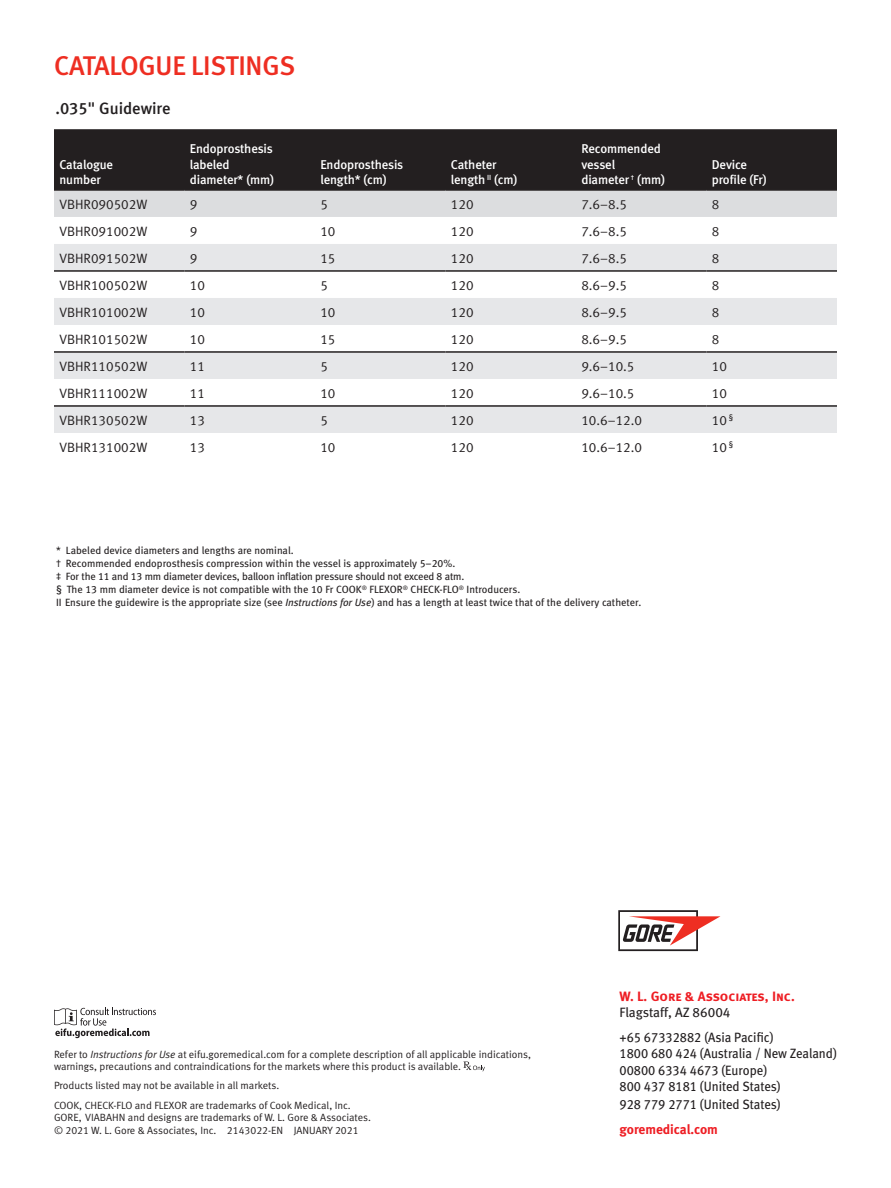
<style>
.page{position:relative;width:891px;height:1188px;background:#fff}
.page>*{position:absolute;margin:0;border:0;box-sizing:border-box;transform-origin:0 0}
.t1{font:27px "Meta Medium LF";letter-spacing:-.01em;color:#ee2e22}
.t2{font:16.5px "Meta Medium LF";color:#231f20}
.Table_Text{font:13.5px "Meta Normal LF";color:#231f20}
.t3{font:13.5px/16.2px "Meta Book LF";color:#231f20;scale:.95 1}
.t4{font:13.5px/16.2px "Meta Bold LF Caps";letter-spacing:-.005em;color:#ee1d23}
.t5{font:13.5px "Meta Bold LF";color:#ee1d23}
.Table_Headers{font:12.75px/15.3px "Meta Medium LF";letter-spacing:-.01em;color:#fff}
.t6{font:10.5px "Meta Book LF";color:#231f20}
.t7{font:10.5px/12.6px "Meta Normal LF";color:#231f20}
.s1{font-family:"Meta Normal LF"}
.s2{font-style:italic}
.s3{font-family:"Meta Book LF";color:#231f20}
</style>
<div class="page">
<div style="left:54px;top:129px;width:783px;height:60px;background:#231f20"></div>
<div style="left:54px;top:191px;width:783px;height:26px;background:#dcdddf"></div>
<svg style="left:54px;top:244px;width:783px;height:135px;fill:#e6e7e9"></svg>
<svg style="left:54px;top:272px;width:783px;height:26px"></svg>
<div style="left:54px;top:407px;width:783px;height:26px;background:#e6e7e9"></div>
<hr style="left:54px;top:189px;width:130px;height:2px;background:#231f20">
<hr style="left:184px;top:189px;width:131px;height:2px;background:#231f20">
<hr style="left:315px;top:189px;width:131px;height:2px;background:#231f20">
<hr style="left:446px;top:189px;width:130px;height:2px;background:#231f20">
<hr style="left:576px;top:189px;width:130px;height:2px;background:#231f20">
<hr style="left:706px;top:189px;width:131px;height:2px;background:#231f20">
<hr style="left:54px;top:270px;width:130px;height:2px;background:#231f20">
<hr style="left:184px;top:270px;width:131px;height:2px;background:#231f20">
<hr style="left:315px;top:270px;width:131px;height:2px;background:#231f20">
<hr style="left:446px;top:270px;width:130px;height:2px;background:#231f20">
<hr style="left:576px;top:270px;width:130px;height:2px;background:#231f20">
<hr style="left:706px;top:270px;width:131px;height:2px;background:#231f20">
<hr style="left:54px;top:351px;width:130px;height:2px;background:#231f20">
<hr style="left:184px;top:351px;width:131px;height:2px;background:#231f20">
<hr style="left:315px;top:351px;width:131px;height:2px;background:#231f20">
<hr style="left:446px;top:351px;width:130px;height:2px;background:#231f20">
<hr style="left:576px;top:351px;width:130px;height:2px;background:#231f20">
<hr style="left:706px;top:351px;width:131px;height:2px;background:#231f20">
<hr style="left:54px;top:405px;width:130px;height:2px;background:#231f20">
<hr style="left:184px;top:405px;width:131px;height:2px;background:#231f20">
<hr style="left:315px;top:405px;width:131px;height:2px;background:#231f20">
<hr style="left:446px;top:405px;width:130px;height:2px;background:#231f20">
<hr style="left:576px;top:405px;width:130px;height:2px;background:#231f20">
<hr style="left:706px;top:405px;width:131px;height:2px;background:#231f20">
<svg style="left:618px;top:910px;width:102px;height:41px"></svg>
<svg style="left:54px;top:1008px;width:102px;height:30px"></svg>
<svg style="left:464px;top:1062px;width:21px;height:9px"></svg>
<p class="t1" style="left:54px;top:50px;width:243px">CATALOGUE LISTINGS</p>
<p class="t2" style="left:56px;top:99px;width:117px">.035" Guidewire</p>
<p class="Table_Headers" style="left:59px;top:156px;width:55px">Catalogue number</p>
<p class="Table_Headers" style="left:190px;top:141px;width:86px">Endoprosthesis labeled diameter* (mm)</p>
<p class="Table_Headers" style="left:320px;top:156px;width:84px">Endoprosthesis length* (cm)</p>
<p class="Table_Headers" style="left:451px;top:156px;width:68px">Catheter length <sup>II</sup> (cm)</p>
<p class="Table_Headers" style="left:581px;top:141px;width:85px">Recommended vessel diameter <sup>†</sup> (mm)</p>
<p class="Table_Headers" style="left:712px;top:156px;width:56px">Device profile (Fr)</p>
<p class="Table_Text" style="left:59px;top:196px;width:89px">VBHR090502W</p>
<p class="Table_Text" style="left:190px;top:196px;width:9px">9</p>
<p class="Table_Text" style="left:320px;top:196px;width:9px">5</p>
<p class="Table_Text" style="left:451px;top:196px;width:24px">120</p>
<p class="Table_Text" style="left:581px;top:196px;width:47px">7.6–8.5</p>
<p class="Table_Text" style="left:712px;top:196px;width:9px">8</p>
<p class="Table_Text" style="left:59px;top:223px;width:89px">VBHR091002W</p>
<p class="Table_Text" style="left:190px;top:223px;width:9px">9</p>
<p class="Table_Text" style="left:320px;top:223px;width:17px">10</p>
<p class="Table_Text" style="left:451px;top:223px;width:24px">120</p>
<p class="Table_Text" style="left:581px;top:223px;width:47px">7.6–8.5</p>
<p class="Table_Text" style="left:712px;top:223px;width:9px">8</p>
<p class="Table_Text" style="left:59px;top:250px;width:89px">VBHR091502W</p>
<p class="Table_Text" style="left:190px;top:250px;width:9px">9</p>
<p class="Table_Text" style="left:320px;top:250px;width:17px">15</p>
<p class="Table_Text" style="left:451px;top:250px;width:24px">120</p>
<p class="Table_Text" style="left:581px;top:250px;width:47px">7.6–8.5</p>
<p class="Table_Text" style="left:712px;top:250px;width:9px">8</p>
<p class="Table_Text" style="left:59px;top:277px;width:89px">VBHR100502W</p>
<p class="Table_Text" style="left:190px;top:277px;width:17px">10</p>
<p class="Table_Text" style="left:320px;top:277px;width:9px">5</p>
<p class="Table_Text" style="left:451px;top:277px;width:24px">120</p>
<p class="Table_Text" style="left:581px;top:277px;width:47px">8.6–9.5</p>
<p class="Table_Text" style="left:712px;top:277px;width:9px">8</p>
<p class="Table_Text" style="left:59px;top:304px;width:89px">VBHR101002W</p>
<p class="Table_Text" style="left:190px;top:304px;width:17px">10</p>
<p class="Table_Text" style="left:320px;top:304px;width:17px">10</p>
<p class="Table_Text" style="left:451px;top:304px;width:24px">120</p>
<p class="Table_Text" style="left:581px;top:304px;width:47px">8.6–9.5</p>
<p class="Table_Text" style="left:712px;top:304px;width:9px">8</p>
<p class="Table_Text" style="left:59px;top:331px;width:89px">VBHR101502W</p>
<p class="Table_Text" style="left:190px;top:331px;width:17px">10</p>
<p class="Table_Text" style="left:320px;top:331px;width:17px">15</p>
<p class="Table_Text" style="left:451px;top:331px;width:24px">120</p>
<p class="Table_Text" style="left:581px;top:331px;width:47px">8.6–9.5</p>
<p class="Table_Text" style="left:712px;top:331px;width:9px">8</p>
<p class="Table_Text" style="left:59px;top:358px;width:89px">VBHR110502W</p>
<p class="Table_Text" style="left:190px;top:358px;width:17px">11</p>
<p class="Table_Text" style="left:320px;top:358px;width:9px">5</p>
<p class="Table_Text" style="left:451px;top:358px;width:24px">120</p>
<p class="Table_Text" style="left:581px;top:358px;width:55px">9.6–10.5</p>
<p class="Table_Text" style="left:712px;top:358px;width:17px">10</p>
<p class="Table_Text" style="left:59px;top:385px;width:89px">VBHR111002W</p>
<p class="Table_Text" style="left:190px;top:385px;width:17px">11</p>
<p class="Table_Text" style="left:320px;top:385px;width:17px">10</p>
<p class="Table_Text" style="left:451px;top:385px;width:24px">120</p>
<p class="Table_Text" style="left:581px;top:385px;width:55px">9.6–10.5</p>
<p class="Table_Text" style="left:712px;top:385px;width:17px">10</p>
<p class="Table_Text" style="left:59px;top:412px;width:89px">VBHR130502W</p>
<p class="Table_Text" style="left:190px;top:412px;width:17px">13</p>
<p class="Table_Text" style="left:320px;top:412px;width:9px">5</p>
<p class="Table_Text" style="left:451px;top:412px;width:24px">120</p>
<p class="Table_Text" style="left:581px;top:412px;width:62px">10.6–12.0</p>
<p class="Table_Text" style="left:712px;top:412px;width:23px">10 <sup>§</sup></p>
<p class="Table_Text" style="left:59px;top:439px;width:89px">VBHR131002W</p>
<p class="Table_Text" style="left:190px;top:439px;width:17px">13</p>
<p class="Table_Text" style="left:320px;top:439px;width:17px">10</p>
<p class="Table_Text" style="left:451px;top:439px;width:24px">120</p>
<p class="Table_Text" style="left:581px;top:439px;width:62px">10.6–12.0</p>
<p class="Table_Text" style="left:712px;top:439px;width:23px">10 <sup>§</sup></p>
<p class="t6" style="left:56px;top:544px;width:239px">* Labeled device diameters and lengths are nominal.</p>
<p class="t6" style="left:56px;top:557px;width:401px"><span class="s1">†</span> Recommended endoprosthesis compression within the vessel is approximately 5–20%.</p>
<p class="t6" style="left:56px;top:570px;width:410px"><span class="s1">‡</span> For the 11 and 13 mm diameter devices, balloon inflation pressure should not exceed 8 atm.</p>
<p class="t6" style="left:56px;top:584px;width:466px">§ The 13 mm diameter device is not compatible with the 10 Fr COOK<sup>®</sup> FLEXOR<sup>®</sup> CHECK-FLO<sup>®</sup> Introducers.</p>
<p class="t6" style="left:56px;top:597px;width:587px">II Ensure the guidewire is the appropriate size (see <span class="s2">Instructions for Use</span>) and has a length at least twice that of the delivery catheter.</p>
<p class="t7" style="left:54px;top:1047px;width:479px">Refer to <span class="s2">Instructions for Use</span> at eifu.goremedical.com for a complete description of all applicable indications, warnings, precautions and contraindications for the markets where this product is available.</p>
<p class="t7" style="left:54px;top:1079px;width:227px">Products listed may not be available in all markets.</p>
<p class="t7" style="left:54px;top:1099px;width:298px">COOK, CHECK-FLO and FLEXOR are trademarks of Cook Medical, Inc.</p>
<p class="t7" style="left:54px;top:1111px;width:318px">GORE, VIABAHN and designs are trademarks of W. L. Gore &amp; Associates. © 2021 W. L. Gore &amp; Associates, Inc. 2143022-EN JANUARY 2021</p>
<p class="t4" style="left:619px;top:988px;width:177px">W. L. Gore &amp; Associates, Inc.<br><span class="s3">Flagstaff, AZ 86004</span></p>
<p class="t3" style="left:619px;top:1029px;width:230px">+65 67332882 (Asia Pacific)<br>1800 680 424 (Australia / New Zealand)<br>00800 6334 4673 (Europe)<br>800 437 8181 (United States)</p>
<p class="t3" style="left:619px;top:1096px;width:171px">928 779 2771 (United States)</p>
<p class="t5" style="left:619px;top:1121px;width:100px">goremedical.com</p>
</div>
